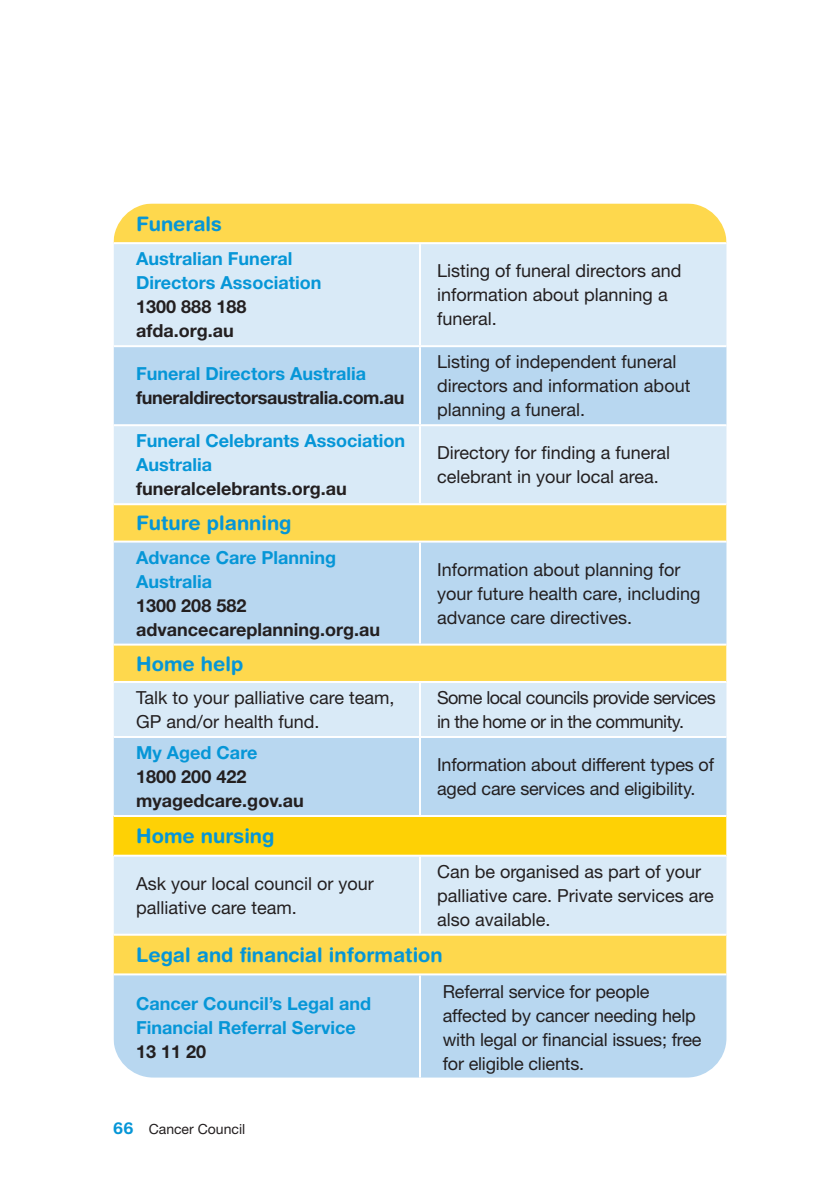
<style>
.page{position:relative;width:840px;height:1191px;background:#fff}
.page>*{position:absolute;margin:0;border:0;box-sizing:border-box;transform-origin:0 0}
.t1{font:700 20px "Helvetica Rounded LT Std";color:#0696d7}
.t2{font:18px/24px "Helvetica Neue LT Std";color:#231f20}
.t3{font:700 18px/24px "Helvetica Neue LT Std";color:#0696d7}
.t4{font:700 18px/24px "Helvetica Neue LT Std";color:#231f20}
.t5{font:18px/24px "Helvetica Neue LT Std";letter-spacing:-.03em;color:#231f20}
.t6{font:700 18px/24px "Helvetica Neue LT Std";letter-spacing:-.02em;color:#231f20}
.t7{font:14px "Helvetica Neue LT Std";color:#231f20}
.s1{color:#231f20}
.s2{color:#0696d7}
.s3{font-family:"Helvetica Rounded LT Std";font-weight:700;font-size:16.4px;color:#0696d7}
</style>
<div class="page">
<div style="left:113px;top:203px;width:612px;height:39px;background:#fed84d"></div>
<div style="left:114px;top:244px;width:612px;height:101px;background:#d9eaf7"></div>
<svg style="left:113px;top:347px;width:613px;height:730px;background:#d1ded3"></svg>
<div style="left:113px;top:542px;width:613px;height:101px;background:#b8d7f0"></div>
<div style="left:113px;top:816px;width:613px;height:39px;background:#fed105"></div>
<hr style="left:419px;top:244px;width:2px;height:101px;background:#fff">
<hr style="left:419px;top:347px;width:2px;height:77px;background:#fff">
<hr style="left:113px;top:424px;width:307px;height:2px;background:#fff">
<hr style="left:420px;top:424px;width:306px;height:2px;background:#fff">
<hr style="left:419px;top:426px;width:2px;height:77px;background:#fff">
<hr style="left:113px;top:503px;width:307px;height:2px;background:#fff">
<hr style="left:420px;top:503px;width:306px;height:2px;background:#fff">
<hr style="left:725px;top:505px;width:1px;height:35px;background:#fff">
<hr style="left:113px;top:540px;width:307px;height:2px;background:#fff">
<hr style="left:420px;top:540px;width:306px;height:2px;background:#fff">
<hr style="left:419px;top:542px;width:2px;height:101px;background:#fff">
<hr style="left:113px;top:643px;width:307px;height:2px;background:#fff">
<hr style="left:420px;top:643px;width:306px;height:2px;background:#fff">
<hr style="left:725px;top:645px;width:1px;height:36px;background:#fff">
<hr style="left:113px;top:681px;width:307px;height:2px;background:#fff">
<hr style="left:420px;top:681px;width:306px;height:2px;background:#fff">
<hr style="left:419px;top:683px;width:2px;height:53px;background:#fff">
<hr style="left:113px;top:736px;width:307px;height:2px;background:#fff">
<hr style="left:420px;top:736px;width:306px;height:2px;background:#fff">
<hr style="left:419px;top:738px;width:2px;height:77px;background:#fff">
<hr style="left:725px;top:817px;width:1px;height:37px;background:#fff">
<hr style="left:419px;top:856px;width:2px;height:77px;background:#fff">
<hr style="left:113px;top:815px;width:307px;height:2px;background:#fff">
<hr style="left:420px;top:815px;width:306px;height:2px;background:#fff">
<hr style="left:113px;top:854px;width:307px;height:2px;background:#fff">
<hr style="left:420px;top:854px;width:306px;height:2px;background:#fff">
<hr style="left:113px;top:933px;width:307px;height:2px;background:#fff">
<hr style="left:420px;top:933px;width:306px;height:2px;background:#fff">
<hr style="left:113px;top:973px;width:307px;height:2px;background:#fff">
<hr style="left:420px;top:973px;width:306px;height:2px;background:#fff">
<hr style="left:419px;top:975px;width:2px;height:102px;background:#fff">
<hr style="left:725px;top:935px;width:1px;height:38px;background:#fff">
<p class="t1" style="left:136px;top:211px;width:87px">Funerals</p>
<p class="t3" style="left:136px;top:246px;width:186px">Australian Funeral<br>Directors Association<br><span class="s1">1300 888 188 afda.org.au</span></p>
<p class="t2" style="left:437px;top:258px;width:246px">Listing of funeral directors and information about planning a funeral.</p>
<p class="t6" style="left:136px;top:361px;width:270px"><span class="s2">Funeral Directors Australia </span>funeraldirectorsaustralia.com.au</p>
<p class="t2" style="left:437px;top:349px;width:255px">Listing of independent funeral directors and information about planning a funeral.</p>
<p class="t3" style="left:136px;top:428px;width:270px">Funeral Celebrants Association<br>Australia <span class="s1">funeralcelebrants.org.au</span></p>
<p class="t1" style="left:136px;top:511px;width:157px">Future planning</p>
<p class="t4" style="left:136px;top:544px;width:245px"><span class="s2">Advance Care Planning<br>Australia<br></span>1300 208 582 advancecareplanning.org.au</p>
<p class="t2" style="left:437px;top:440px;width:235px">Directory for finding a funeral celebrant in your local area.</p>
<p class="t2" style="left:437px;top:557px;width:265px">Information about planning for your future health care, including advance care directives.</p>
<p class="t1" style="left:136px;top:651px;width:108px">Home help</p>
<p class="t2" style="left:136px;top:685px;width:260px">Talk to your palliative care team,<br>GP and/or health fund.</p>
<p class="t5" style="left:437px;top:685px;width:280px">Some local councils provide services in the home or in the community.</p>
<p class="t4" style="left:136px;top:740px;width:169px"><span class="s2">My Aged Care<br></span>1800 200 422 myagedcare.gov.au</p>
<p class="t2" style="left:437px;top:752px;width:278px">Information about different types of aged care services and eligibility.</p>
<p class="t1" style="left:136px;top:824px;width:140px">Home nursing</p>
<p class="t2" style="left:136px;top:871px;width:239px">Ask your local council or your palliative care team.</p>
<p class="t2" style="left:437px;top:859px;width:278px">Can be organised as part of your palliative care. Private services are also available.</p>
<p class="t1" style="left:136px;top:942px;width:308px">Legal and financial information</p>
<p class="t3" style="left:136px;top:990px;width:236px">Cancer Council’s Legal and<br>Financial Referral Service<br><span class="s1">13 11 20</span></p>
<p class="t2" style="left:442px;top:979px;width:260px">Referral service for people affected by cancer needing help with legal or financial issues; free for eligible clients.</p>
<p class="t7" style="left:113px;top:1120px;width:133px"><span class="s3">66</span> Cancer Council</p>
</div>
